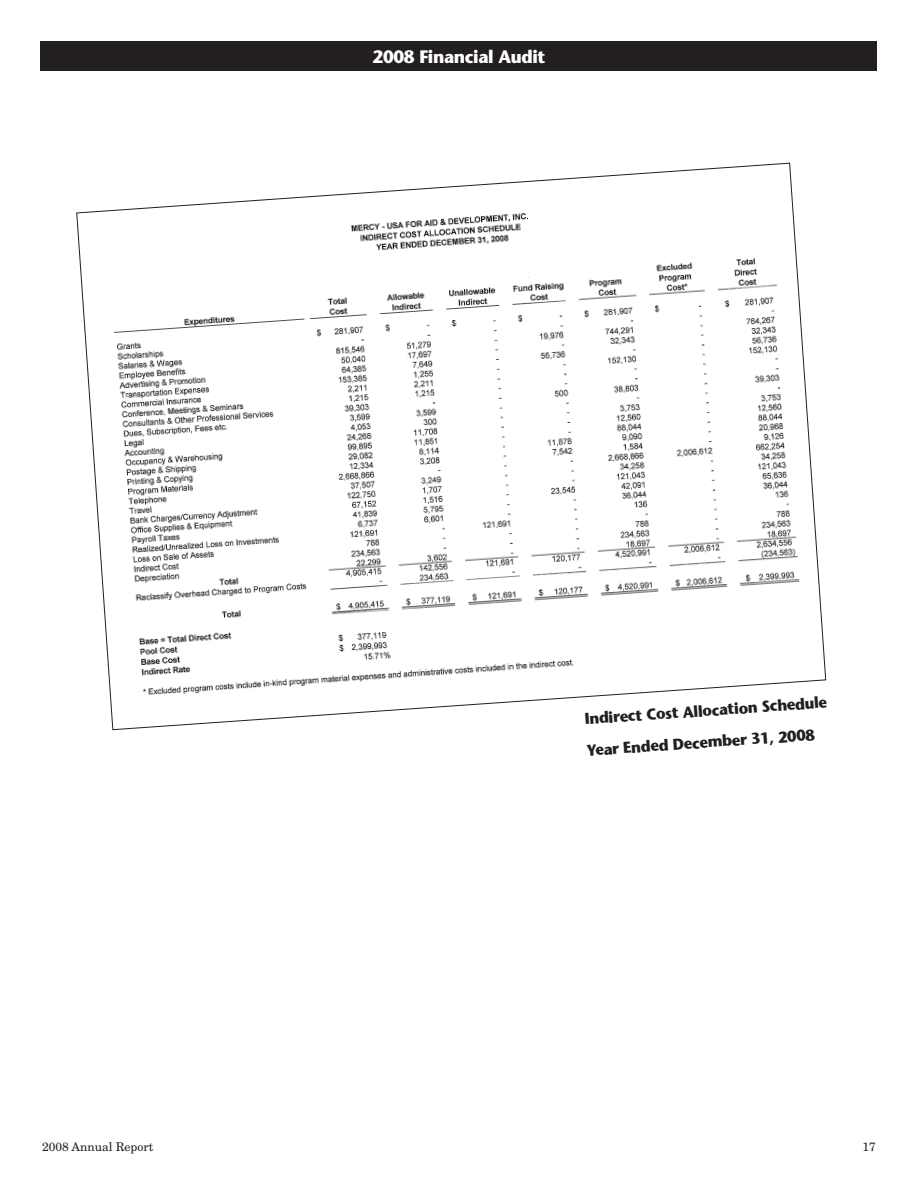
<style>
.page{position:relative;width:918px;height:1188px;background:#fff}
.page>*{position:absolute;margin:0;border:0;box-sizing:border-box;transform-origin:0 0}
.t1{font:700 18px "Stone Sans";letter-spacing:-.02em;color:#fff;scale:.95 1}
.t2{font:700 15.75px/31.5px "Stone Sans";color:#231f20;scale:.95 1}
.t3{font:12px "New Century Schlbk";color:#231f20}
</style>
<div class="page">
<svg style="left:76px;top:162px;width:751px;height:568px"></svg>
<svg style="left:583px;top:694px;width:244px;height:36px"></svg>
<div style="left:40px;top:42px;width:838px;height:29px;background:#231f20"></div>
<p class="t1" style="left:373px;top:50px;width:184px">2008 Financial Audit</p>
<p class="t2" style="left:584px;top:705px;width:257px;rotate:-4deg">Indirect Cost Allocation Schedule<br>Year Ended December 31, 2008</p>
<p class="t3" style="left:42px;top:1142px;width:113px">2008 Annual Report</p>
<p class="t3" style="left:863px;top:1142px;width:15px">17</p>
</div>
